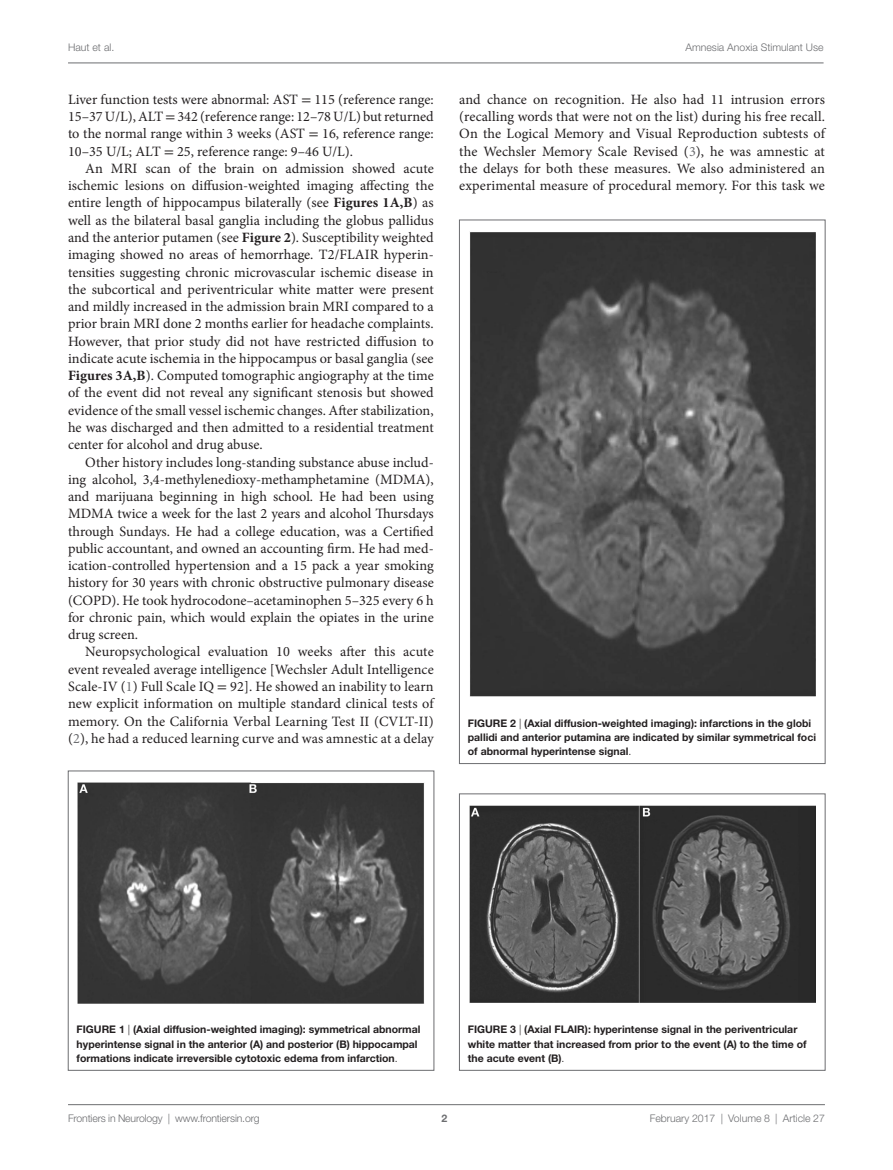
<style>
.page{position:relative;width:893px;height:1170px;background:#fff}
.page>*{position:absolute;margin:0;border:0;box-sizing:border-box;transform-origin:0 0}
.t1{font:14.25px/17.2px "Minion Pro";color:#231f20;text-align:justify}
.t2{font:700 10.5px/14.2px "Helvetica Neue LT Std";color:#231f20}
.t3{font:300 10.5px "Helvetica Neue LT Std";color:#6c6d70}
.t4{font:700 10.5px "Helvetica Neue LT Std";color:#6c6d70}
.s1{font-family:"STIX General"}
.s2{font-weight:700}
.s3{color:#6c6d70}
.s4{font-weight:300}
</style>
<div class="page">
<img style="left:469px;top:805px;width:346px;height:198px">
<div style="left:459px;top:793px;width:366px;height:277px;border:1px solid #6c6d70"></div>
<img style="left:470px;top:232px;width:345px;height:464px">
<img style="left:78px;top:782px;width:346px;height:221px">
<hr style="left:68px;top:63px;width:756px;height:1px;background:#6c6d70">
<hr style="left:68px;top:1104px;width:757px;height:1px;background:#6c6d70">
<p class="t3" style="left:68px;top:41px;width:48px">Haut et al.</p>
<p class="t3" style="left:685px;top:41px;width:140px">Amnesia Anoxia Stimulant Use</p>
<p class="t1" style="left:68px;top:91px;width:367px">Liver function tests were abnormal: AST <span class="s1">=</span> 115 (reference range:<br>15–37 U/L), ALT <span class="s1">=</span> 342 (reference range: 12–78 U/L) but returned to the normal range within 3 weeks (AST <span class="s1">=</span> 16, reference range:<br>10–35 U/L; ALT <span class="s1">=</span> 25, reference range: 9–46 U/L).</p>
<p class="t1" style="left:68px;top:160px;width:367px;text-indent:17px">An MRI scan of the brain on admission showed acute ischemic lesions on diffusion-weighted imaging affecting the entire length of hippocampus bilaterally (see <span class="s2">Figures 1A,B</span>) as well as the bilateral basal ganglia including the globus pallidus and the anterior putamen (see <span class="s2">Figure 2</span>). Susceptibility weighted imaging showed no areas of hemorrhage. T2/FLAIR hyperin&shy;tensities suggesting chronic microvascular ischemic disease in the subcortical and periventricular white matter were present and mildly increased in the admission brain MRI compared to a prior brain MRI done 2 months earlier for headache complaints.<br>However, that prior study did not have restricted diffusion to indicate acute ischemia in the hippocampus or basal ganglia (see <span class="s2">Figures 3A,B</span>). Computed tomographic angiography at the time of the event did not reveal any significant stenosis but showed evidence of the small vessel ischemic changes. After stabilization, he was discharged and then admitted to a residential treatment center for alcohol and drug abuse.</p>
<p class="t1" style="left:68px;top:453px;width:367px;text-indent:17px">Other history includes long-standing substance abuse includ&shy;ing alcohol, 3,4-methylenedioxy-methamphetamine (MDMA), and marijuana beginning in high school. He had been using MDMA twice a week for the last 2 years and alcohol Thursdays through Sundays. He had a college education, was a Certified public accountant, and owned an accounting firm. He had med&shy;ication-controlled hypertension and a 15 pack a year smoking history for 30 years with chronic obstructive pulmonary disease (COPD). He took hydrocodone–acetaminophen 5–325 every 6 h for chronic pain, which would explain the opiates in the urine drug screen.</p>
<p class="t1" style="left:68px;top:643px;width:367px;text-indent:17px">Neuropsychological evaluation 10 weeks after this acute event revealed average intelligence [Wechsler Adult Intelligence Scale-IV (<span class="s3">1</span>) Full Scale IQ <span class="s1">=</span> 92]. He showed an inability to learn new explicit information on multiple standard clinical tests of memory. On the California Verbal Learning Test II (CVLT-II) (<span class="s3">2</span>), he had a reduced learning curve and was amnestic at a delay</p>
<p class="t1" style="left:459px;top:91px;width:367px">and chance on recognition. He also had 11 intrusion errors (recalling words that were not on the list) during his free recall.<br>On the Logical Memory and Visual Reproduction subtests of the Wechsler Memory Scale Revised (<span class="s3">3</span>), he was amnestic at the delays for both these measures. We also administered an experimental measure of procedural memory. For this task we</p>
<p class="t2" style="left:468px;top:715px;width:350px">FIGURE 2 <span class="s4">|</span> (Axial diffusion-weighted imaging): infarctions in the globi pallidi and anterior putamina are indicated by similar symmetrical foci of abnormal hyperintense signal<span class="s4">.</span></p>
<p class="t2" style="left:77px;top:1022px;width:345px">FIGURE 1 <span class="s4">|</span> (Axial diffusion-weighted imaging): symmetrical abnormal hyperintense signal in the anterior (A) and posterior (B) hippocampal formations indicate irreversible cytotoxic edema from infarction<span class="s4">.</span></p>
<p class="t2" style="left:468px;top:1022px;width:340px">FIGURE 3 <span class="s4">|</span> (Axial FLAIR): hyperintense signal in the periventricular white matter that increased from prior to the event (A) to the time of the acute event (B)<span class="s4">.</span></p>
<p class="t3" style="left:68px;top:1111px;width:193px">Frontiers in Neurology | www.frontiersin.org</p>
<p class="t3" style="left:650px;top:1111px;width:177px">February 2017 | Volume 8 | Article 27</p>
<p class="t4" style="left:441px;top:1111px;width:7px">2</p>
</div>
